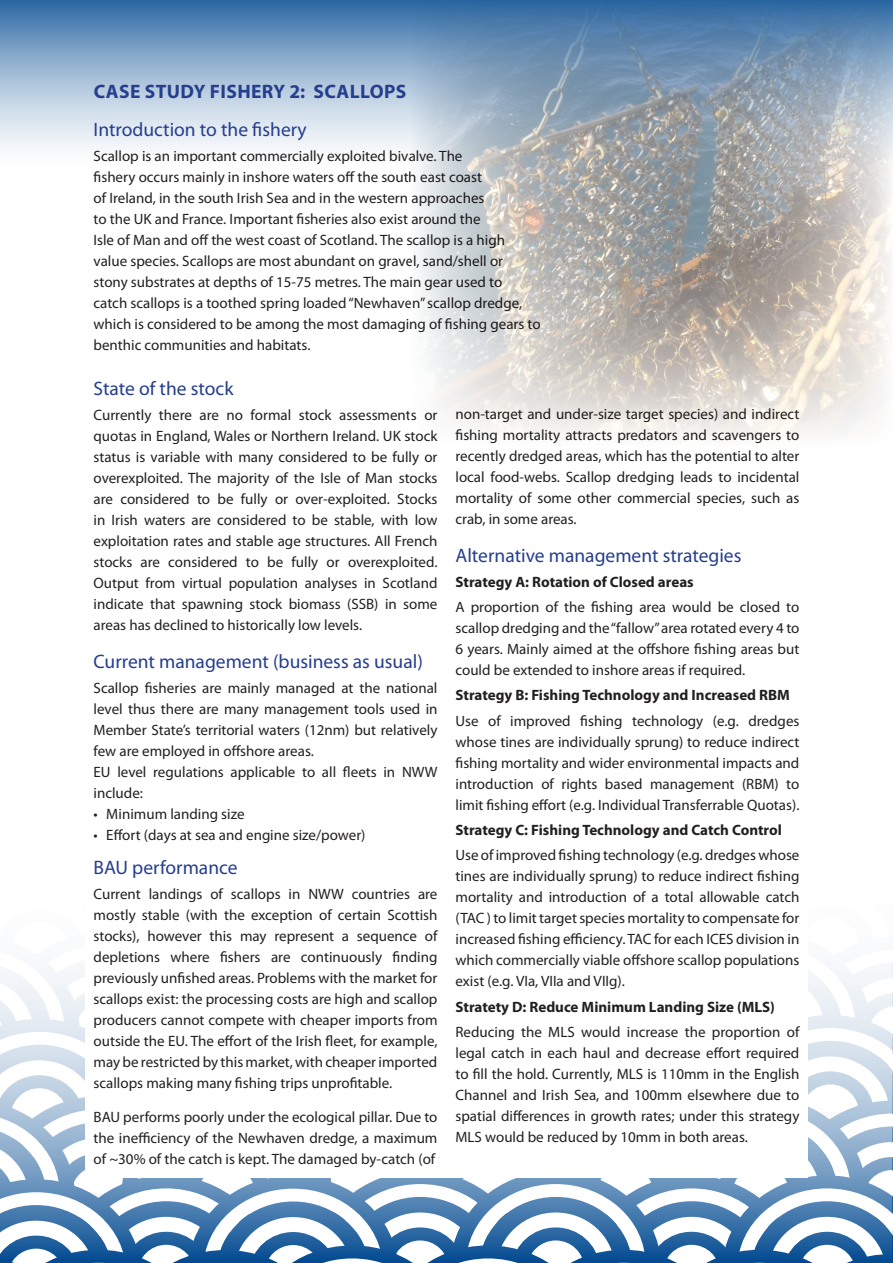
<style>
.page{position:relative;width:893px;height:1263px;background:#fff}
.page>*{position:absolute;margin:0;border:0;box-sizing:border-box;transform-origin:0 0}
.SUBHEAD{font:19.5px "Myriad Pro";color:#253f8e}
.t1{font:700 19.5px "Myriad Pro";letter-spacing:.02em;color:#253f8e}
.SUBHEAD-2{font:15px/21px "Myriad Pro";color:#231f20;text-align:justify}
.INDENT{font:15px/21px "Myriad Pro";color:#231f20;text-align:justify}
.INDENT_PARA{font:15px/21px "Myriad Pro";color:#231f20;text-align:justify}
.INDENT-2{font:700 15px "Myriad Pro";color:#231f20}
</style>
<div class="page">
<svg style="left:0;top:0;width:410px;height:149px;background:#9bb7d3"></svg>
<svg style="left:0;top:943px;width:893px;height:320px"></svg>
<div style="left:85px;top:844px;width:723px;height:334px;background:#fff"></div>
<img style="left:410px;top:0;width:483px;height:437px">
<p class="t1" style="left:94px;top:78px;width:314px">CASE STUDY FISHERY 2: SCALLOPS</p>
<p class="SUBHEAD" style="left:94px;top:117px;width:215px">Introduction to the fishery</p>
<p class="SUBHEAD-2" style="left:94px;top:145px;width:449px;text-align:left">Scallop is an important commercially exploited bivalve. The<br>fishery occurs mainly in inshore waters off the south east coast<br>of Ireland, in the south Irish Sea and in the western approaches<br>to the UK and France. Important fisheries also exist around the<br>Isle of Man and off the west coast of Scotland. The scallop is a high value species. Scallops are most abundant on gravel, sand/shell or stony substrates at depths of 15-75 metres. The main gear used to<br>catch scallops is a toothed spring loaded “Newhaven” scallop dredge, which is considered to be among the most damaging of fishing gears to benthic communities and habitats.</p>
<p class="SUBHEAD" style="left:94px;top:376px;width:141px">State of the stock</p>
<p class="SUBHEAD-2" style="left:94px;top:404px;width:345px">Currently there are no formal stock assessments or quotas in England, Wales or Northern Ireland. UK stock status is variable with many considered to be fully or overexploited. The majority of the Isle of Man stocks are considered to be fully or over-exploited. Stocks in Irish waters are considered to be stable, with low exploitation rates and stable age structures. All French stocks are considered to be fully or overexploited.<br>Output from virtual population analyses in Scotland indicate that spawning stock biomass (SSB) in some areas has declined to historically low levels.</p>
<p class="SUBHEAD" style="left:94px;top:649px;width:331px">Current management (business as usual)</p>
<p class="INDENT_PARA" style="left:94px;top:677px;width:345px">Scallop fisheries are mainly managed at the national level thus there are many management tools used in Member State’s territorial waters (12nm) but relatively few are employed in offshore areas.</p>
<p class="INDENT_PARA" style="left:94px;top:761px;width:345px">EU level regulations applicable to all fleets in NWW include:</p>
<p class="INDENT_PARA" style="left:94px;top:803px;width:153px">• Minimum landing size</p>
<p class="INDENT_PARA" style="left:94px;top:824px;width:273px">• Effort (days at sea and engine size/power)</p>
<p class="SUBHEAD" style="left:94px;top:855px;width:146px">BAU performance</p>
<p class="SUBHEAD-2" style="left:94px;top:883px;width:345px">Current landings of scallops in NWW countries are mostly stable (with the exception of certain Scottish stocks), however this may represent a sequence of depletions where fishers are continuously finding previously unfished areas. Problems with the market for scallops exist: the processing costs are high and scallop producers cannot compete with cheaper imports from outside the EU. The effort of the Irish fleet, for example, may be restricted by this market, with cheaper imported scallops making many fishing trips unprofitable.</p>
<p class="SUBHEAD-2" style="left:94px;top:1106px;width:345px">BAU performs poorly under the ecological pillar. Due to the inefficiency of the Newhaven dredge, a maximum of ~30% of the catch is kept. The damaged by-catch (of</p>
<p class="SUBHEAD-2" style="left:455px;top:403px;width:345px">non-target and under-size target species) and indirect fishing mortality attracts predators and scavengers to recently dredged areas, which has the potential to alter local food-webs. Scallop dredging leads to incidental mortality of some other commercial species, such as crab, in some areas.</p>
<p class="SUBHEAD" style="left:455px;top:543px;width:287px">Alternative management strategies</p>
<p class="INDENT-2" style="left:455px;top:572px;width:240px">Strategy A: Rotation of Closed areas</p>
<p class="INDENT" style="left:455px;top:596px;width:345px">A proportion of the fishing area would be closed to scallop dredging and the “fallow” area rotated every 4 to 6 years. Mainly aimed at the offshore fishing areas but could be extended to inshore areas if required.</p>
<p class="INDENT-2" style="left:455px;top:686px;width:336px">Strategy B: Fishing Technology and Increased RBM</p>
<p class="INDENT" style="left:455px;top:710px;width:345px">Use of improved fishing technology (e.g. dredges whose tines are individually sprung) to reduce indirect fishing mortality and wider environmental impacts and introduction of rights based management (RBM) to limit fishing effort (e.g. Individual Transferrable Quotas).</p>
<p class="INDENT-2" style="left:455px;top:820px;width:328px">Strategy C: Fishing Technology and Catch Control</p>
<p class="INDENT" style="left:455px;top:844px;width:345px">Use of improved fishing technology (e.g. dredges whose tines are individually sprung) to reduce indirect fishing mortality and introduction of a total allowable catch (TAC ) to limit target species mortality to compensate for increased fishing efficiency. TAC for each ICES division in which commercially viable offshore scallop populations exist (e.g. VIa, VIIa and VIIg).</p>
<p class="INDENT-2" style="left:455px;top:997px;width:321px">Stratety D: Reduce Minimum Landing Size (MLS)</p>
<p class="INDENT" style="left:455px;top:1021px;width:345px">Reducing the MLS would increase the proportion of legal catch in each haul and decrease effort required to fill the hold. Currently, MLS is 110mm in the English Channel and Irish Sea, and 100mm elsewhere due to spatial differences in growth rates; under this strategy MLS would be reduced by 10mm in both areas.</p>
</div>
